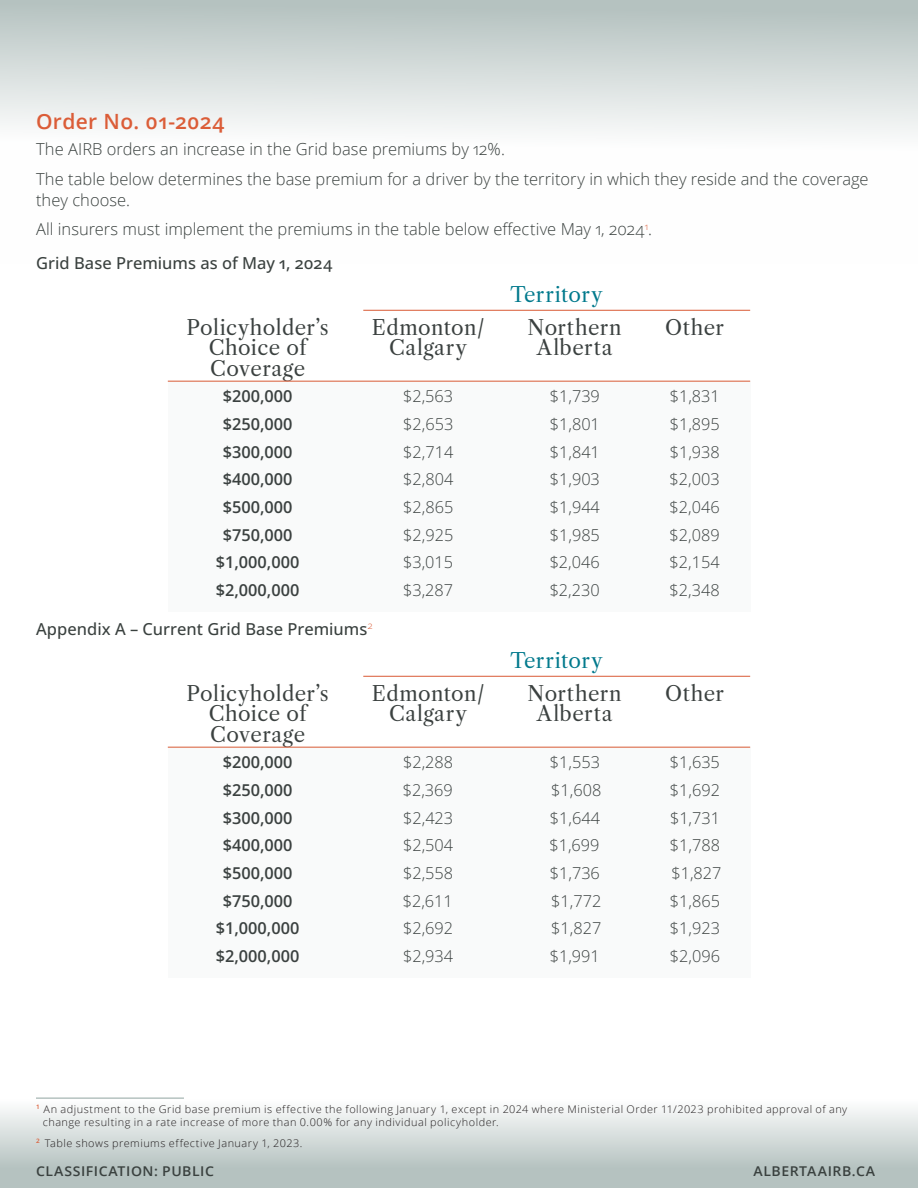
<style>
.page{position:relative;width:918px;height:1188px;background:#fff}
.page>*{position:absolute;margin:0;border:0;box-sizing:border-box;transform-origin:0 0}
.Heading_6{font:600 21px "Open Sans";letter-spacing:.02em;color:#db5d38}
.t1{font:20.4px/20.4px "Libre Caslon Text";letter-spacing:.02em;color:#3b4140;text-align:center}
.t2{font:20.4px "Libre Caslon Text";letter-spacing:.02em;color:#00798c}
.main_text_2{font:300 16.5px/21px "Open Sans";color:#3a413f}
.main_text_2-2{font:500 16.5px "Open Sans";letter-spacing:.005em;color:#3a413f}
.t3{font:300 16.35px/27.6px "Open Sans";color:#3b4140;text-align:justify}
.t4{font:600 16.35px/27.6px "Open Sans";color:#3b4140;text-align:center}
.Body_Text_-_Taglines{font:600 13.5px "Open Sans";letter-spacing:.04em;color:#3a413f;scale:1.04 1}
.footnote_text{font:300 10.5px/13.5px "Open Sans";letter-spacing:.045em;color:#231f20;scale:1.04 1}
</style>
<div class="page">
<svg style="left:0;top:0;width:918px;height:134px"></svg>
<div style="left:0;top:1100px;width:918px;height:88px;background:linear-gradient(to bottom,#fafbfa,#aab9b6)"></div>
<div style="left:168px;top:381px;width:582px;height:230px;background:#f9fafa"></div>
<hr style="left:363px;top:310px;width:387px;height:1px;background:#d95d39">
<hr style="left:168px;top:381px;width:582px;height:1px;background:#d95d39">
<div style="left:168px;top:747px;width:582px;height:230px;background:#f9fafa"></div>
<hr style="left:363px;top:676px;width:387px;height:1px;background:#d95d39">
<hr style="left:168px;top:747px;width:582px;height:1px;background:#d95d39">
<hr style="left:36px;top:1097px;width:148px;height:2px;background:#b5c2c0">
<p class="Heading_6" style="left:36px;top:107px;width:190px">Order No. 01-2024</p>
<p class="main_text_2" style="left:36px;top:138px;width:470px">The AIRB orders an increase in the Grid base premiums by 12%.</p>
<p class="main_text_2" style="left:36px;top:168px;width:834px">The table below determines the base premium for a driver by the territory in which they reside and the coverage they choose.</p>
<p class="main_text_2" style="left:36px;top:218px;width:618px">All insurers must implement the premiums in the table below effective May 1, 2024<sup>1</sup>.</p>
<p class="main_text_2-2" style="left:36px;top:252px;width:298px">Grid Base Premiums as of May 1, 2024</p>
<p class="t2" style="left:510px;top:282px;width:94px">Territory</p>
<p class="t1" style="left:187px;top:317px;width:144px">Policyholder’s<br>Choice of<br>Coverage</p>
<p class="t1" style="left:372px;top:317px;width:114px">Edmonton/<br>Calgary</p>
<p class="t1" style="left:528px;top:317px;width:96px">Northern<br>Alberta</p>
<p class="t1" style="left:665px;top:317px;width:61px">Other</p>
<p class="t4" style="left:216px;top:382px;width:85px">$200,000 $250,000 $300,000 $400,000 $500,000 $750,000 $1,000,000 $2,000,000</p>
<p class="t3" style="left:403px;top:382px;width:52px">$2,563 $2,653 $2,714 $2,804 $2,865 $2,925 $3,015 $3,287</p>
<p class="t3" style="left:550px;top:382px;width:52px">$1,739 $1,801 $1,841 $1,903 $1,944 $1,985 $2,046 $2,230</p>
<p class="t3" style="left:670px;top:382px;width:52px">$1,831 $1,895 $1,938 $2,003 $2,046 $2,089 $2,154 $2,348</p>
<p class="main_text_2-2" style="left:36px;top:618px;width:338px">Appendix A – Current Grid Base Premiums<sup>2</sup></p>
<p class="t2" style="left:510px;top:648px;width:94px">Territory</p>
<p class="t1" style="left:187px;top:683px;width:144px">Policyholder’s<br>Choice of<br>Coverage</p>
<p class="t1" style="left:372px;top:683px;width:114px">Edmonton/<br>Calgary</p>
<p class="t1" style="left:528px;top:683px;width:96px">Northern<br>Alberta</p>
<p class="t1" style="left:665px;top:683px;width:61px">Other</p>
<p class="t4" style="left:216px;top:748px;width:85px">$200,000 $250,000 $300,000 $400,000 $500,000 $750,000 $1,000,000 $2,000,000</p>
<p class="t3" style="left:403px;top:748px;width:52px">$2,288 $2,369 $2,423 $2,504 $2,558 $2,611 $2,692 $2,934</p>
<p class="t3" style="left:549px;top:748px;width:53px">$1,553 $1,608 $1,644 $1,699 $1,736 $1,772 $1,827 $1,991</p>
<p class="t3" style="left:670px;top:748px;width:53px">$1,635 $1,692 $1,731 $1,788 $1,827 $1,865 $1,923 $2,096</p>
<p class="footnote_text" style="left:43px;top:1102px;width:775px;text-indent:-7px"><sup>1</sup> An adjustment to the Grid base premium is effective the following January 1, except in 2024 where Ministerial Order 11/2023 prohibited approval of any change resulting in a rate increase of more than 0.00% for any individual policyholder.</p>
<p class="footnote_text" style="left:36px;top:1136px;width:258px"><sup>2</sup> Table shows premiums effective January 1, 2023.</p>
<p class="Body_Text_-_Taglines" style="left:36px;top:1162px;width:173px">CLASSIFICATION: PUBLIC</p>
<p class="Body_Text_-_Taglines" style="left:753px;top:1162px;width:119px">ALBERTAAIRB.CA</p>
</div>
